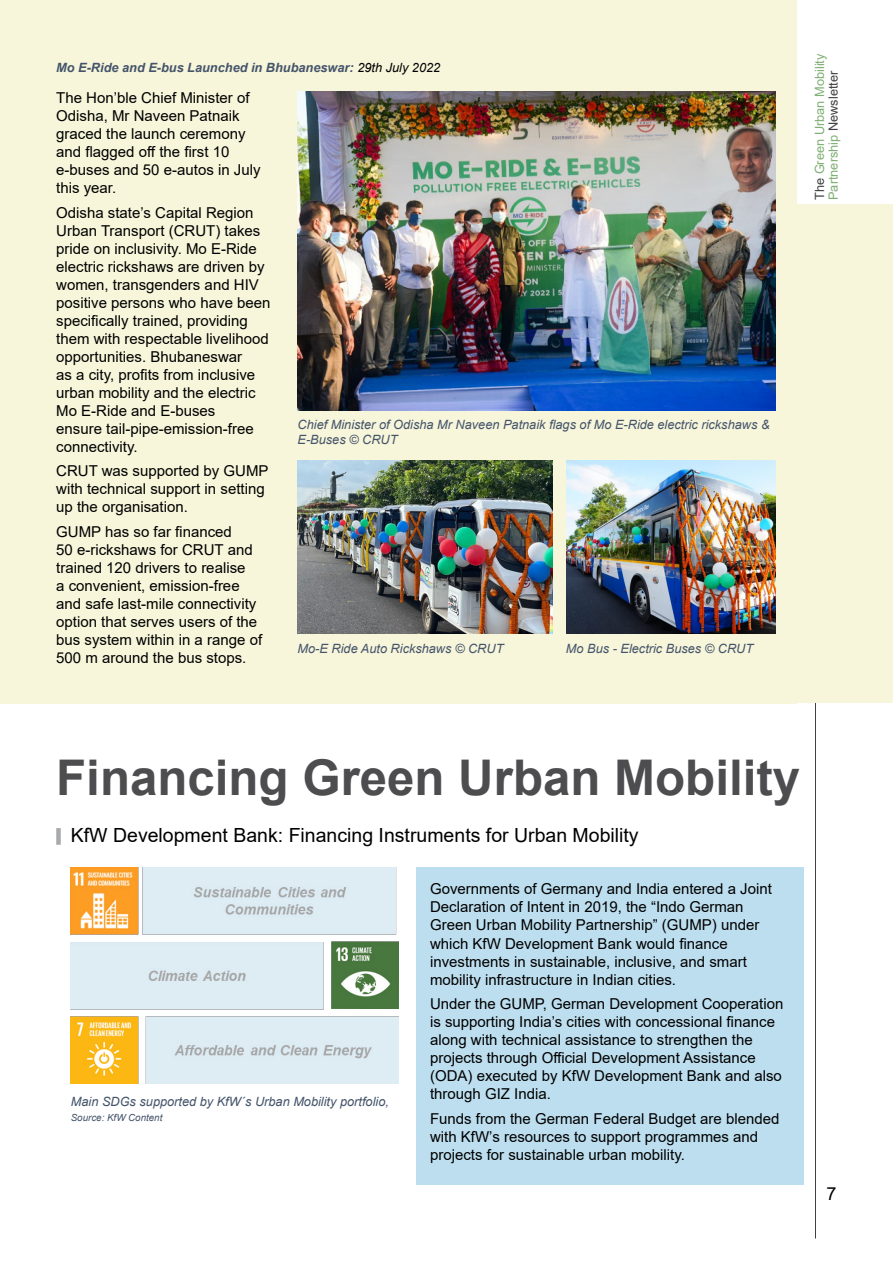
<style>
.page{position:relative;width:893px;height:1263px;background:#fff}
.page>*{position:absolute;margin:0;border:0;box-sizing:border-box;transform-origin:0 0}
.t1{font:700 49.2px "Arial";color:#4d4d4f}
.t2{font:19.5px "Arial";color:#000}
.t3{font:18px "Arial";color:#000}
.t4{font:15px/18px "Arial";color:#000}
.t5{font:italic 12.75px/15px "Arial";color:#44546a}
.t6{font:italic 700 12.75px "Arial";color:#44546a}
.t7{font:12.75px/13.8px "Arial";color:#7faf74}
.t8{font:italic 9.75px "Arial";color:#44546a}
.s1{font-weight:400;color:#000}
.s2{color:#414042}
</style>
<div class="page">
<hr style="left:815px;top:204px;width:1px;height:1034px;background:#414042">
<div style="left:416px;top:867px;width:388px;height:318px;background:#bddeee"></div>
<div style="left:0;top:0;width:796px;height:703px;background:#f7f5da"></div>
<div style="left:729px;top:204px;width:164px;height:499px;background:#f7f5da"></div>
<img style="left:298px;top:92px;width:478px;height:318px">
<img style="left:298px;top:461px;width:255px;height:173px">
<img style="left:566px;top:461px;width:210px;height:173px">
<div style="left:56px;top:828px;width:5px;height:17px;background:#a7a9ac"></div>
<img style="left:71px;top:867px;width:328px;height:217px">
<p class="t6" style="left:56px;top:59px;width:385px">Mo E-Ride and E-bus Launched in Bhubaneswar: <span class="s1">29th July 2022</span></p>
<p class="t4" style="left:56px;top:88px;width:206px">The Hon’ble Chief Minister of<br>Odisha, Mr Naveen Patnaik graced the launch ceremony and flagged off the first 10 e-buses and 50 e-autos in July this year.</p>
<p class="t4" style="left:56px;top:203px;width:216px">Odisha state’s Capital Region<br>Urban Transport (CRUT) takes pride on inclusivity. Mo E-Ride electric rickshaws are driven by women, transgenders and HIV positive persons who have been specifically trained, providing them with respectable livelihood opportunities. Bhubaneswar<br>as a city, profits from inclusive urban mobility and the electric<br>Mo E-Ride and E-buses<br>ensure tail-pipe-emission-free connectivity.</p>
<p class="t4" style="left:56px;top:462px;width:214px">CRUT was supported by GUMP with technical support in setting up the organisation.</p>
<p class="t4" style="left:56px;top:523px;width:207px">GUMP has so far financed<br>50 e-rickshaws for CRUT and trained 120 drivers to realise<br>a convenient, emission-free and safe last-mile connectivity option that serves users of the bus system within in a range of<br>500 m around the bus stops.</p>
<p class="t5" style="left:298px;top:417px;width:473px">Chief Minister of Odisha Mr Naveen Patnaik flags of Mo E-Ride electric rickshaws &amp;<br>E-Buses © CRUT</p>
<p class="t5" style="left:298px;top:641px;width:207px">Mo-E Ride Auto Rickshaws © CRUT</p>
<p class="t5" style="left:566px;top:641px;width:189px">Mo Bus - Electric Buses © CRUT</p>
<p class="t7" style="left:813px;top:200px;width:148px;rotate:-90deg"><span class="s2">The</span> Green Urban Mobility<br>Partnership <span class="s2">Newsletter</span></p>
<h1 class="t1" style="left:56px;top:743px;width:745px">Financing Green Urban Mobility</h1>
<h2 class="t2" style="left:71px;top:822px;width:569px">KfW Development Bank: Financing Instruments for Urban Mobility</h2>
<p class="t4" style="left:430px;top:880px;width:343px">Governments of Germany and India entered a Joint Declaration of Intent in 2019, the “Indo German Green Urban Mobility Partnership” (GUMP) under which KfW Development Bank would finance investments in sustainable, inclusive, and smart mobility infrastructure in Indian cities.</p>
<p class="t4" style="left:430px;top:995px;width:355px">Under the GUMP, German Development Cooperation is supporting India’s cities with concessional finance along with technical assistance to strengthen the projects through Official Development Assistance (ODA) executed by KfW Development Bank and also through GIZ India.</p>
<p class="t4" style="left:430px;top:1110px;width:351px">Funds from the German Federal Budget are blended with KfW’s resources to support programmes and projects for sustainable urban mobility.</p>
<p class="t5" style="left:71px;top:1094px;width:320px">Main SDGs supported by KfW´s Urban Mobility portfolio,</p>
<p class="t8" style="left:71px;top:1111px;width:93px">Source: KfW Content</p>
<p class="t3" style="left:826px;top:1181px;width:12px">7</p>
</div>
